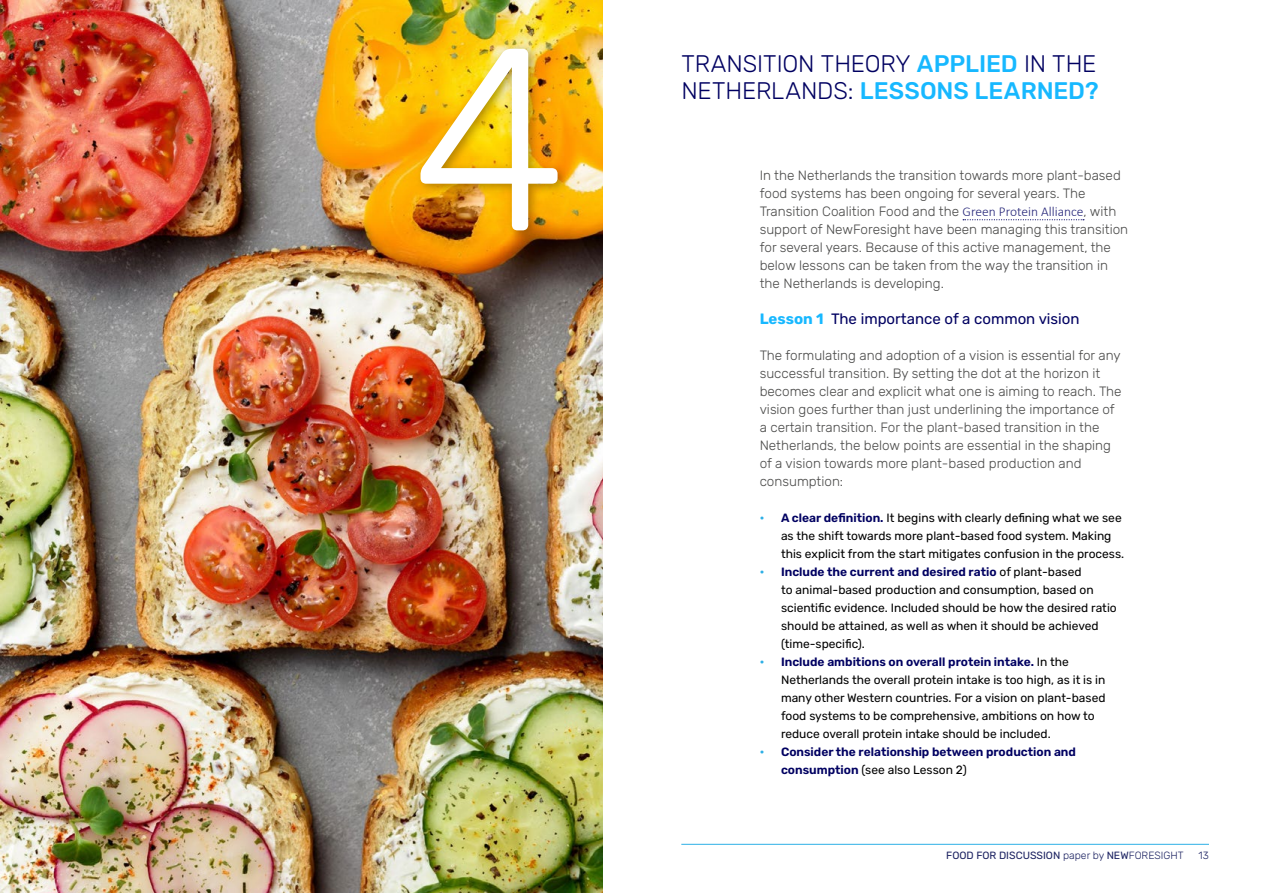
<style>
.page{position:relative;width:1263px;height:893px;background:#fff}
.page>*{position:absolute;margin:0;border:0;box-sizing:border-box;transform-origin:0 0}
.H1_Kop{font:300 259.5px "Rubik";color:#fff}
.H1_HF_KOP_BOVEN_KAP{font:300 24px/27px "Rubik";letter-spacing:-.005em;color:#000061}
.H3_NF_Anker_Paragraa{font:15px "Rubik";color:#000061}
.P_Broodtekst{font:300 13.5px/18px "Rubik";color:#4a4a49}
.L_Opsomming_bullet{font:12px/18px "Rubik";color:#000}
.L_Opsomming_bullet-2{font:600 12px/18px "Rubik";color:#000061}
.t1{font:10.5px "Rubik";color:#1d2362}
.t2{font:300 10.5px "Rubik";color:#1d2362}
.s1{font-weight:500;color:#17b8ff}
.s2{font-family:"Calibri";color:#262679}
.s3{font-weight:700;color:#17b8ff}
.s4{font-weight:700;color:#2dafe6}
.s5{font-weight:600;color:#000061}
.s6{font-weight:400;color:#000}
.s7{font-weight:300}
</style>
<div class="page">
<hr style="left:681px;top:844px;width:528px;height:1px;background:#2dafe6">
<img style="left:0;top:0;width:603px;height:893px">
<svg style="left:963px;top:219px;width:121px;height:1px"></svg>
<div style="left:415px;top:43px;width:155px;height:200px;background:#000;opacity:.3"></div>
<h1 class="H1_Kop" style="left:412px;top:-4px;width:156px">4</h1>
<p class="H1_HF_KOP_BOVEN_KAP" style="left:681px;top:51px;width:419px">TRANSITION THEORY <span class="s1">APPLIED</span> IN THE<br>NETHERLANDS: <span class="s1">LESSONS LEARNED?</span></p>
<p class="P_Broodtekst" style="left:760px;top:167px;width:370px">In the Netherlands the transition towards more plant-based food systems has been ongoing for several years. The Transition Coalition Food and the <span class="s2">Green Protein Alliance</span>, with support of NewForesight have been managing this transition for several years. Because of this active management, the below lessons can be taken from the way the transition in the Netherlands is developing.</p>
<h3 class="H3_NF_Anker_Paragraa" style="left:760px;top:310px;width:321px"><span class="s3">Lesson 1</span> The importance of a common vision</h3>
<p class="P_Broodtekst" style="left:760px;top:347px;width:363px">The formulating and adoption of a vision is essential for any successful transition. By setting the dot at the horizon it becomes clear and explicit what one is aiming to reach. The vision goes further than just underlining the importance of a certain transition. For the plant-based transition in the Netherlands, the below points are essential in the shaping of a vision towards more plant-based production and consumption:</p>
<p class="L_Opsomming_bullet" style="left:781px;top:509px;width:345px;text-indent:-21px"><span class="s4">•</span> <span class="s5">A clear definition.</span> It begins with clearly defining what we see as the shift towards more plant-based food system. Making this explicit from the start mitigates confusion in the process.</p>
<p class="L_Opsomming_bullet" style="left:781px;top:563px;width:337px;text-indent:-21px"><span class="s4">•</span> <span class="s5">Include the current and desired ratio</span> of plant-based<br>to animal-based production and consumption, based on scientific evidence. Included should be how the desired ratio should be attained, as well as when it should be achieved (time-specific).</p>
<p class="L_Opsomming_bullet" style="left:781px;top:653px;width:326px;text-indent:-21px"><span class="s4">•</span> <span class="s5">Include ambitions on overall protein intake.</span> In the Netherlands the overall protein intake is too high, as it is in many other Western countries. For a vision on plant-based food systems to be comprehensive, ambitions on how to reduce overall protein intake should be included.</p>
<p class="L_Opsomming_bullet-2" style="left:781px;top:743px;width:296px;text-indent:-21px"><span class="s4">•</span> Consider the relationship between production and consumption <span class="s6">(see also Lesson 2)</span></p>
<p class="t1" style="left:946px;top:850px;width:239px">FOOD FOR DISCUSSION <span class="s7">paper by</span> NEW<span class="s7">FORESIGHT</span></p>
<p class="t2" style="left:1198px;top:850px;width:12px">13</p>
</div>
